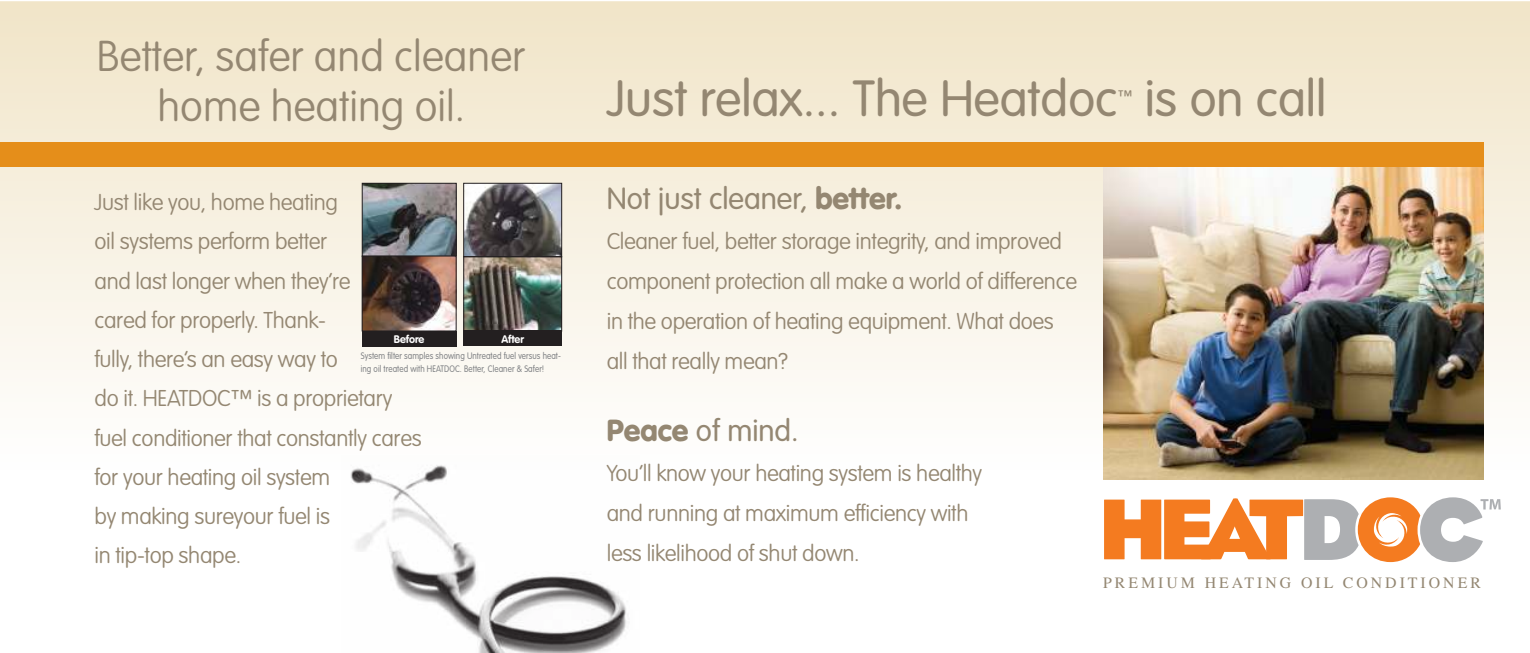
<style>
.page{position:relative;width:1530px;height:653px;background:#fff}
.page>*{position:absolute;margin:0;border:0;box-sizing:border-box;transform-origin:0 0}
.t1{font:300 50px "VAG Rounded";color:#948772}
.t2{font:100 42.5px/50px "VAG Rounded";color:#948772;text-align:center}
.t3{font:300 30px "VAG Rounded";color:#948772}
.t4{font:100 22.5px/39.2px "VAG Rounded";letter-spacing:-.015em;color:#948772}
.t5{font:15.75px "Times";letter-spacing:.19em;color:#948772}
.t6{font:300 15px "VAG Rounded";color:#948772}
.t7{font:700 10.75px "VAG Rounded";color:#fff}
.t8{font:300 9.25px/12.5px "VAG Rounded";letter-spacing:.01em;color:#808285;scale:.87 1}
.s1{font-weight:900}
</style>
<div class="page">
<img style="left:0;top:1px;width:1530px;height:385px">
<img style="left:350px;top:465px;width:277px;height:187px">
<svg style="left:1104px;top:497px;width:397px;height:65px"></svg>
<img style="left:1103px;top:167px;width:381px;height:312px">
<div style="left:0;top:142px;width:1484px;height:25px;background:#e58e1a"></div>
<img style="left:465px;top:185px;width:95px;height:144px">
<div style="left:463px;top:256px;width:99px;height:75px;border:1px solid #231f20"></div>
<div style="left:463px;top:183px;width:99px;height:74px;border:1px solid #231f20"></div>
<img style="left:364px;top:185px;width:91px;height:144px">
<div style="left:362px;top:183px;width:95px;height:73px;border:1px solid #231f20"></div>
<div style="left:362px;top:255px;width:95px;height:76px;border:1px solid #231f20"></div>
<div style="left:362px;top:331px;width:95px;height:15px;background:#231f20"></div>
<div style="left:463px;top:331px;width:99px;height:15px;background:#231f20"></div>
<h2 class="t2" style="left:97px;top:34px;width:430px">Better, safer and cleaner home heating oil.</h2>
<p class="t4" style="left:94px;top:184px;width:329px">Just like you, home heating<br>oil systems perform better<br>and last longer when they’re<br>cared for properly. Thank-<br>fully, there’s an easy way to<br>do it. HEATDOC™ is a proprietary fuel conditioner that constantly cares for your heating oil system<br>by making sureyour fuel is<br>in tip-top shape.</p>
<p class="t7" style="left:394px;top:333px;width:32px">Before</p>
<p class="t7" style="left:501px;top:332px;width:24px">After</p>
<p class="t8" style="left:361px;top:350px;width:232px">System filter samples showing Untreated fuel versus heat&shy;ing oil treated with HEATDOC. Better, Cleaner &amp; Safer!</p>
<h1 class="t1" style="left:607px;top:78px;width:512px">Just relax... The Heatdoc</h1>
<p class="t6" style="left:1117px;top:90px;width:16px">™</p>
<h1 class="t1" style="left:1145px;top:78px;width:183px">is on call</h1>
<h3 class="t3" style="left:607px;top:186px;width:297px">Not just cleaner, <span class="s1">better.</span></h3>
<p class="t4" style="left:607px;top:223px;width:472px;line-height:40px">Cleaner fuel, better storage integrity, and improved component protection all make a world of difference in the operation of heating equipment. What does all that really mean?</p>
<h3 class="t3" style="left:607px;top:418px;width:194px"><span class="s1">Peace</span> of mind.</h3>
<p class="t4" style="left:607px;top:455px;width:377px;line-height:40px">You’ll know your heating system is healthy and running at maximum efficiency with less likelihood of shut down.</p>
<p class="t5" style="left:1103px;top:573px;width:379px">PREMIUM HEATING OIL CONDITIONER</p>
</div>
